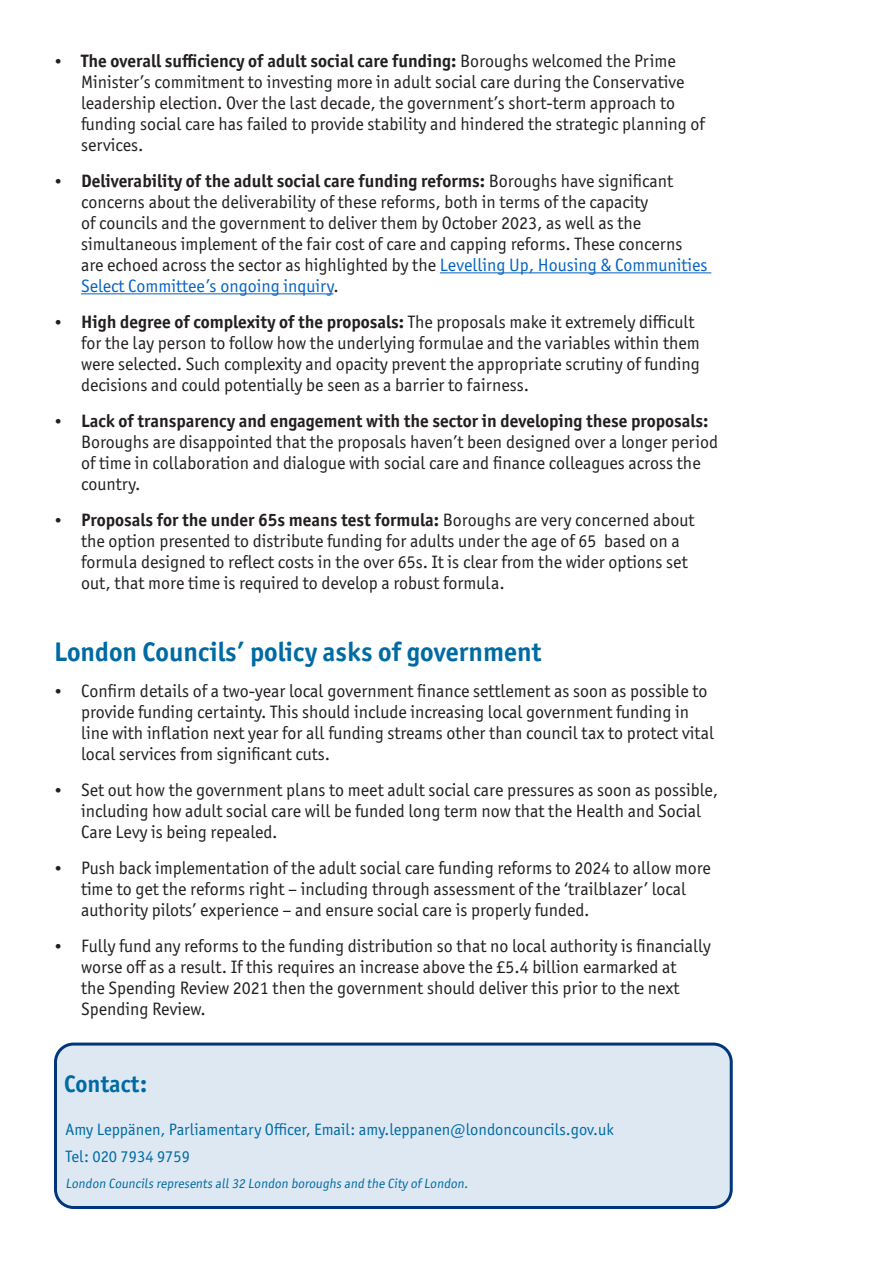
<style>
.page{position:relative;width:893px;height:1263px;background:#fff}
.page>*{position:absolute;margin:0;border:0;box-sizing:border-box;transform-origin:0 0}
.t1{font:700 27px "Officina Sans ITC Pro";color:#006ba3}
.t2{font:700 24px "Officina Sans ITC Pro";color:#006ba3}
.t3{font:18px/21px "Officina Sans ITC Pro";color:#231f20}
.t4{font:16.5px "Officina Sans ITC Pro";color:#006ba3}
.t5{font:13.5px "Officina Sans ITC Pro";color:#006ba3}
.s1{font-weight:700;font-size:16.5px}
.s2{font-weight:700}
.s3{color:#0563c1}
.s4{font-size:16.5px}
</style>
<div class="page">
<hr style="left:440px;top:272px;width:271px;height:1px;background:#0563c1">
<hr style="left:81px;top:293px;width:253px;height:1px;background:#0563c1">
<div style="left:56px;top:1044px;width:675px;height:163px;background:#dde8f3;border-radius:18px"></div>
<div style="left:54px;top:1042px;width:679px;height:167px;border:3px solid #00367d;border-radius:18px"></div>
<p class="t3" style="left:81px;top:50px;width:625px;text-indent:-27px"><span class="s1">•</span> <span class="s2">The overall sufficiency of adult social care funding:</span> Boroughs welcomed the Prime Minister’s commitment to investing more in adult social care during the Conservative leadership election. Over the last decade, the government’s short-term approach to funding social care has failed to provide stability and hindered the strategic planning of services.</p>
<p class="t3" style="left:81px;top:170px;width:628px;text-indent:-27px"><span class="s1">•</span> <span class="s2">Deliverability of the adult social care funding reforms:</span> Boroughs have significant concerns about the deliverability of these reforms, both in terms of the capacity<br>of councils and the government to deliver them by October 2023, as well as the simultaneous implement of the fair cost of care and capping reforms. These concerns are echoed across the sector as highlighted by the <span class="s3">Levelling Up, Housing &amp; Communities Select Committee’s ongoing inquiry</span>.</p>
<p class="t3" style="left:81px;top:311px;width:620px;text-indent:-27px"><span class="s1">•</span> <span class="s2">High degree of complexity of the proposals:</span> The proposals make it extremely difficult for the lay person to follow how the underlying formulae and the variables within them were selected. Such complexity and opacity prevent the appropriate scrutiny of funding decisions and could potentially be seen as a barrier to fairness.</p>
<p class="t3" style="left:81px;top:410px;width:639px;text-indent:-27px"><span class="s1">•</span> <span class="s2">Lack of transparency and engagement with the sector in developing these proposals:<br></span>Boroughs are disappointed that the proposals haven’t been designed over a longer period of time in collaboration and dialogue with social care and finance colleagues across the country.</p>
<p class="t3" style="left:81px;top:509px;width:615px;text-indent:-27px"><span class="s1">•</span> <span class="s2">Proposals for the under 65s means test formula:</span> Boroughs are very concerned about the option presented to distribute funding for adults under the age of 65 based on a formula designed to reflect costs in the over 65s. It is clear from the wider options set out, that more time is required to develop a robust formula.</p>
<p class="t1" style="left:54px;top:635px;width:489px">London Councils’ policy asks of government</p>
<p class="t3" style="left:81px;top:680px;width:635px;text-indent:-27px"><span class="s4">•</span> Confirm details of a two-year local government finance settlement as soon as possible to provide funding certainty. This should include increasing local government funding in line with inflation next year for all funding streams other than council tax to protect vital local services from significant cuts.</p>
<p class="t3" style="left:81px;top:779px;width:639px;text-indent:-27px"><span class="s4">•</span> Set out how the government plans to meet adult social care pressures as soon as possible, including how adult social care will be funded long term now that the Health and Social<br>Care Levy is being repealed.</p>
<p class="t3" style="left:81px;top:857px;width:631px;text-indent:-27px"><span class="s4">•</span> Push back implementation of the adult social care funding reforms to 2024 to allow more time to get the reforms right – including through assessment of the ‘trailblazer’ local authority pilots’ experience – and ensure social care is properly funded.</p>
<p class="t3" style="left:81px;top:935px;width:631px;text-indent:-27px"><span class="s4">•</span> Fully fund any reforms to the funding distribution so that no local authority is financially worse off as a result. If this requires an increase above the £5.4 billion earmarked at<br>the Spending Review 2021 then the government should deliver this prior to the next Spending Review.</p>
<p class="t2" style="left:64px;top:1069px;width:85px">Contact:</p>
<p class="t4" style="left:66px;top:1120px;width:550px">Amy Leppänen, Parliamentary Officer, Email: amy.leppanen@londoncouncils.gov.uk</p>
<p class="t4" style="left:66px;top:1147px;width:126px">Tel: 020 7934 9759</p>
<p class="t5" style="left:66px;top:1176px;width:406px">London Councils represents all32 London boroughs and the City of London.</p>
</div>
